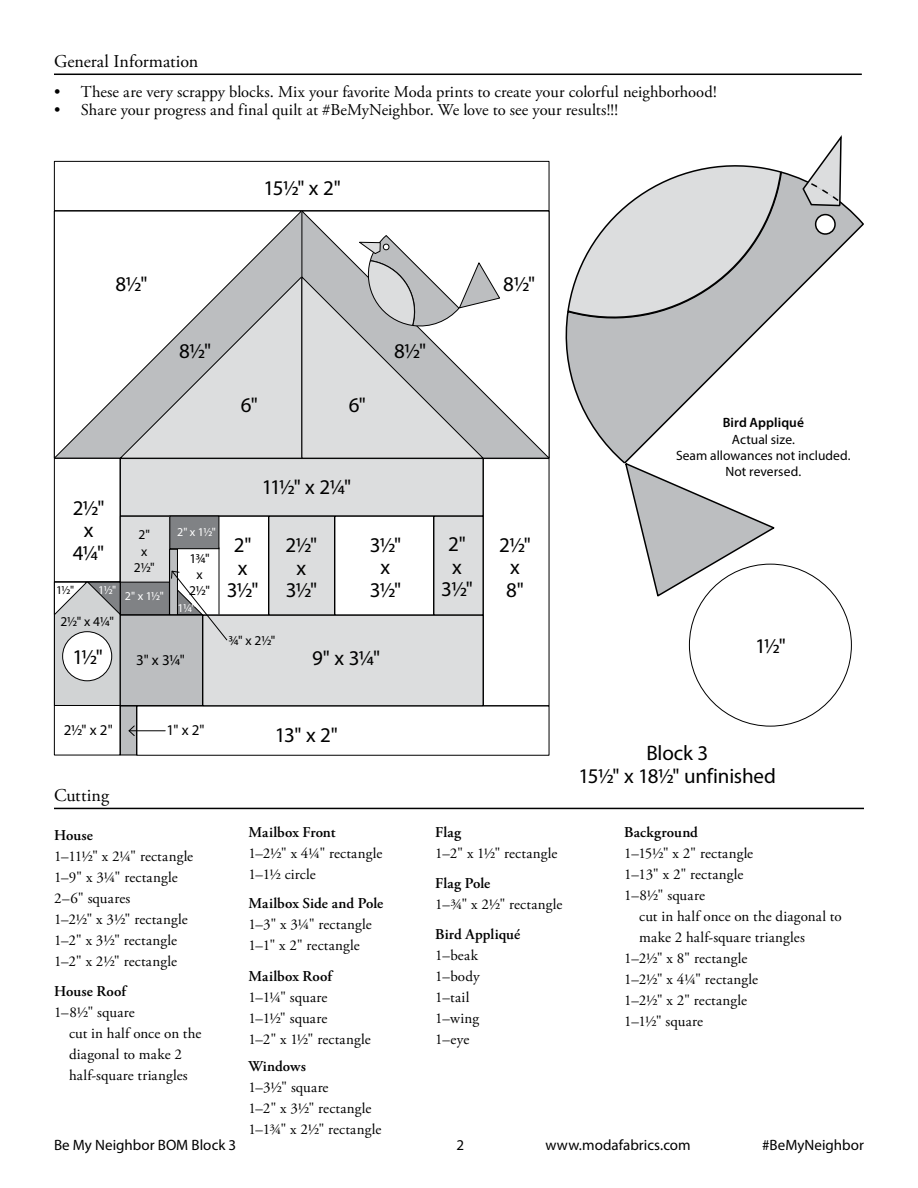
<style>
.page{position:relative;width:918px;height:1188px;background:#fff}
.page>*{position:absolute;margin:0;border:0;box-sizing:border-box;transform-origin:0 0}
.t1{font:21px/22.5px "Myriad Pro";letter-spacing:-.02em;color:#000;text-align:center}
.t2{font:18px "Adobe Garamond Pro";color:#000}
.t3{font:16.5px "Adobe Garamond Pro";color:#000}
.t4{font:15px/21px "Adobe Garamond Pro";letter-spacing:.01em;color:#000}
.t5{font:600 15px "Adobe Garamond Pro";letter-spacing:.005em;color:#000}
.t6{font:15px "Myriad Pro";color:#000}
.t7{font:13.5px/16.2px "Myriad Pro";color:#000;text-align:center}
.t8{font:600 13.5px "Myriad Pro";letter-spacing:.005em;color:#000}
.t9{font:12px "Myriad Pro";letter-spacing:-.055em;color:#fff}
.t10{font:12px "Myriad Pro";color:#000}
</style>
<div class="page">
<hr style="left:54px;top:74px;width:808px;height:1px;background:#000">
<hr style="left:54px;top:808px;width:810px;height:1px;background:#000">
<svg style="left:565px;top:171px;width:299px;height:293px"></svg>
<svg style="left:566px;top:165px;width:216px;height:172px"></svg>
<svg style="left:624px;top:462px;width:153px;height:135px"></svg>
<svg style="left:815px;top:214px;width:21px;height:22px"></svg>
<svg style="left:802px;top:135px;width:41px;height:72px"></svg>
<svg style="left:54px;top:211px;width:246px;height:247px"></svg>
<svg style="left:300px;top:211px;width:250px;height:248px"></svg>
<div style="left:120px;top:459px;width:363px;height:57px;background:#dcddde"></div>
<div style="left:269px;top:516px;width:66px;height:99px;background:#dcddde"></div>
<div style="left:269px;top:516px;width:66px;height:99px;border:1px solid #000"></div>
<div style="left:434px;top:516px;width:49px;height:99px;background:#dcddde"></div>
<div style="left:54px;top:582px;width:66px;height:173px;border:1px solid #000"></div>
<div style="left:54px;top:458px;width:66px;height:124px;border:1px solid #000"></div>
<div style="left:483px;top:458px;width:66px;height:248px;border:1px solid #000"></div>
<div style="left:335px;top:516px;width:99px;height:99px;border:1px solid #000"></div>
<svg style="left:54px;top:161px;width:496px;height:50px"></svg>
<div style="left:170px;top:516px;width:99px;height:99px;border:1px solid #000"></div>
<div style="left:120px;top:516px;width:49px;height:99px;background:#dcddde"></div>
<div style="left:120px;top:516px;width:50px;height:99px;border:1px solid #000"></div>
<div style="left:203px;top:615px;width:280px;height:91px;background:#dcddde"></div>
<div style="left:203px;top:615px;width:280px;height:91px;border:1px solid #000"></div>
<div style="left:120px;top:706px;width:17px;height:49px;background:#bcbec0"></div>
<div style="left:120px;top:706px;width:17px;height:49px;border:1px solid #000"></div>
<div style="left:120px;top:582px;width:49px;height:33px;background:#808285"></div>
<div style="left:120px;top:582px;width:50px;height:33px;border:1px solid #000"></div>
<div style="left:54px;top:582px;width:66px;height:123px;background:#d1d3d4"></div>
<div style="left:54px;top:582px;width:66px;height:124px;border:1px solid #000"></div>
<svg style="left:53px;top:581px;width:68px;height:35px"></svg>
<div style="left:170px;top:549px;width:7px;height:66px;background:#bcbec0"></div>
<div style="left:169px;top:549px;width:9px;height:66px;border:1px solid #000"></div>
<div style="left:170px;top:516px;width:49px;height:33px;background:#808285"></div>
<div style="left:169px;top:516px;width:50px;height:33px;border:1px solid #000"></div>
<div style="left:63px;top:632px;width:49px;height:49px;background:#fff;border-radius:50%"></div>
<div style="left:62px;top:631px;width:50px;height:50px;border:1px solid #000;border-radius:50%"></div>
<svg style="left:119px;top:235px;width:382px;height:224px"></svg>
<div style="left:383px;top:244px;width:7px;height:6px;border:1px solid #000;border-radius:50%"></div>
<div style="left:120px;top:615px;width:82px;height:91px;background:#bcbec0"></div>
<div style="left:120px;top:615px;width:83px;height:91px;border:1px solid #000"></div>
<hr style="left:219px;top:548px;width:1px;height:67px;background:#000">
<svg style="left:169px;top:570px;width:59px;height:71px"></svg>
<svg style="left:128px;top:705px;width:422px;height:51px"></svg>
<div style="left:689px;top:564px;width:162px;height:162px;background:#fff;border-radius:50%"></div>
<p class="t2" style="left:54px;top:51px;width:146px">General Information</p>
<p class="t3" style="left:54px;top:82px;width:664px">• These are very scrappy blocks. Mix your favorite Moda prints to create your colorful neighborhood!</p>
<p class="t3" style="left:54px;top:100px;width:565px">• Share your progress and final quilt at #BeMyNeighbor. We love to see your results!!!</p>
<h1 class="t1" style="left:264px;top:176px;width:79px">151/2" x 2"</h1>
<h1 class="t1" style="left:116px;top:273px;width:33px">81/2"</h1>
<h1 class="t1" style="left:179px;top:339px;width:33px">81/2"</h1>
<h1 class="t1" style="left:241px;top:393px;width:19px">6"</h1>
<h1 class="t1" style="left:349px;top:393px;width:19px">6"</h1>
<h1 class="t1" style="left:262px;top:476px;width:91px">111/2" x 21/4"</h1>
<h1 class="t1" style="left:394px;top:339px;width:33px">81/2"</h1>
<h1 class="t1" style="left:73px;top:496px;width:33px">21/2" x<br>41/4"</h1>
<p class="t10" style="left:56px;top:583px;width:20px">11/2"</p>
<p class="t9" style="left:98px;top:583px;width:20px">11/2"</p>
<p class="t7" style="left:61px;top:613px;width:55px">21/2" x 41/4"</p>
<p class="t9" style="left:177px;top:524px;width:40px">2" x 11/2"</p>
<p class="t7" style="left:134px;top:526px;width:22px">2" x<br>21/2"</p>
<h1 class="t1" style="left:234px;top:533px;width:19px;text-align:left">2" x</h1>
<p class="t7" style="left:189px;top:550px;width:22px">13/4" x<br>21/2"</p>
<p class="t9" style="left:125px;top:588px;width:40px">2" x 11/2"</p>
<h1 class="t1" style="left:227px;top:578px;width:33px">31/2"</h1>
<p class="t9" style="left:178px;top:601px;width:20px">11/4"</p>
<h1 class="t1" style="left:286px;top:533px;width:33px">21/2" x<br>31/2"</h1>
<h1 class="t1" style="left:370px;top:533px;width:33px">31/2" x<br>31/2"</h1>
<h1 class="t1" style="left:441px;top:533px;width:33px">2" x<br>31/2"</h1>
<h1 class="t1" style="left:503px;top:273px;width:33px">81/2"</h1>
<h1 class="t1" style="left:499px;top:533px;width:33px">21/2" x<br>8"</h1>
<p class="t8" style="left:723px;top:414px;width:83px">Bird Appliqué</p>
<p class="t7" style="left:676px;top:431px;width:176px">Actual size.<br>Seam allowances not included.<br>Not reversed.</p>
<h1 class="t1" style="left:72px;top:645px;width:32px">11/2"</h1>
<p class="t6" style="left:136px;top:651px;width:50px">3" x 31/4"</p>
<p class="t7" style="left:228px;top:632px;width:49px">3/4" x 21/2"</p>
<h1 class="t1" style="left:755px;top:634px;width:32px">11/2"</h1>
<h1 class="t1" style="left:312px;top:647px;width:70px">9" x 31/4"</h1>
<p class="t6" style="left:64px;top:721px;width:51px">21/2" x 2"</p>
<p class="t6" style="left:167px;top:721px;width:40px">1" x 2"</p>
<h1 class="t1" style="left:275px;top:723px;width:64px">13" x 2"</h1>
<p class="t2" style="left:54px;top:785px;width:57px">Cutting</p>
<h1 class="t1" style="left:579px;top:741px;width:199px">Block 3<br>151/2" x 181/2" unfinished</h1>
<p class="t5" style="left:248px;top:824px;width:89px">Mailbox Front</p>
<p class="t4" style="left:248px;top:843px;width:135px">1–21/2" x 41/4" rectangle<br>1–11/2 circle</p>
<p class="t5" style="left:435px;top:824px;width:27px">Flag</p>
<p class="t4" style="left:435px;top:843px;width:124px">1–2" x 11/2" rectangle</p>
<p class="t5" style="left:435px;top:874px;width:57px">Flag Pole</p>
<p class="t5" style="left:624px;top:824px;width:75px">Background</p>
<p class="t4" style="left:624px;top:843px;width:131px">1–151/2" x 2" rectangle<br>1–13" x 2" rectangle<br>1–81/2" square</p>
<p class="t4" style="left:639px;top:906px;width:204px">cut in half once on the diagonal to</p>
<p class="t4" style="left:639px;top:927px;width:167px">make 2 half-square triangles</p>
<p class="t4" style="left:624px;top:948px;width:125px">1–21/2" x 8" rectangle</p>
<p class="t4" style="left:624px;top:969px;width:135px">1–21/2" x 41/4" rectangle</p>
<p class="t4" style="left:624px;top:990px;width:124px">1–21/2" x 2" rectangle</p>
<p class="t4" style="left:624px;top:1011px;width:80px">1–11/2" square</p>
<p class="t5" style="left:54px;top:827px;width:40px">House</p>
<p class="t4" style="left:54px;top:846px;width:141px">1–111/2" x 21/4" rectangle<br>1–9" x 31/4" rectangle<br>2–6" squares<br>1–21/2" x 31/2" rectangle<br>1–2" x 31/2" rectangle<br>1–2" x 21/2" rectangle</p>
<p class="t5" style="left:248px;top:894px;width:137px">Mailbox Side and Pole</p>
<p class="t4" style="left:435px;top:894px;width:129px">1–3/4" x 21/2" rectangle</p>
<p class="t4" style="left:248px;top:914px;width:125px">1–3" x 31/4" rectangle<br>1–1" x 2" rectangle</p>
<p class="t5" style="left:248px;top:968px;width:85px">Mailbox Roof</p>
<p class="t4" style="left:248px;top:988px;width:124px">1–11/4" square<br>1–11/2" square<br>1–2" x 11/2" rectangle</p>
<p class="t5" style="left:248px;top:1058px;width:59px">Windows</p>
<p class="t4" style="left:248px;top:1077px;width:134px">1–31/2" square<br>1–2" x 31/2" rectangle<br>1–13/4" x 21/2" rectangle</p>
<p class="t5" style="left:435px;top:925px;width:86px">Bird Appliqué</p>
<p class="t4" style="left:435px;top:945px;width:46px">1–beak<br>1–body<br>1–tail<br>1–wing<br>1–eye</p>
<p class="t5" style="left:54px;top:983px;width:73px">House Roof</p>
<p class="t4" style="left:69px;top:1003px;width:134px;text-indent:-15px">1–81/2" square<br>cut in half once on the diagonal to make 2 half-square triangles</p>
<p class="t6" style="left:54px;top:1135px;width:184px">Be My Neighbor BOM Block 3</p>
<p class="t6" style="left:456px;top:1135px;width:9px">2</p>
<p class="t6" style="left:545px;top:1135px;width:147px">www.modafabrics.com</p>
<p class="t6" style="left:762px;top:1135px;width:103px">#BeMyNeighbor</p>
</div>
